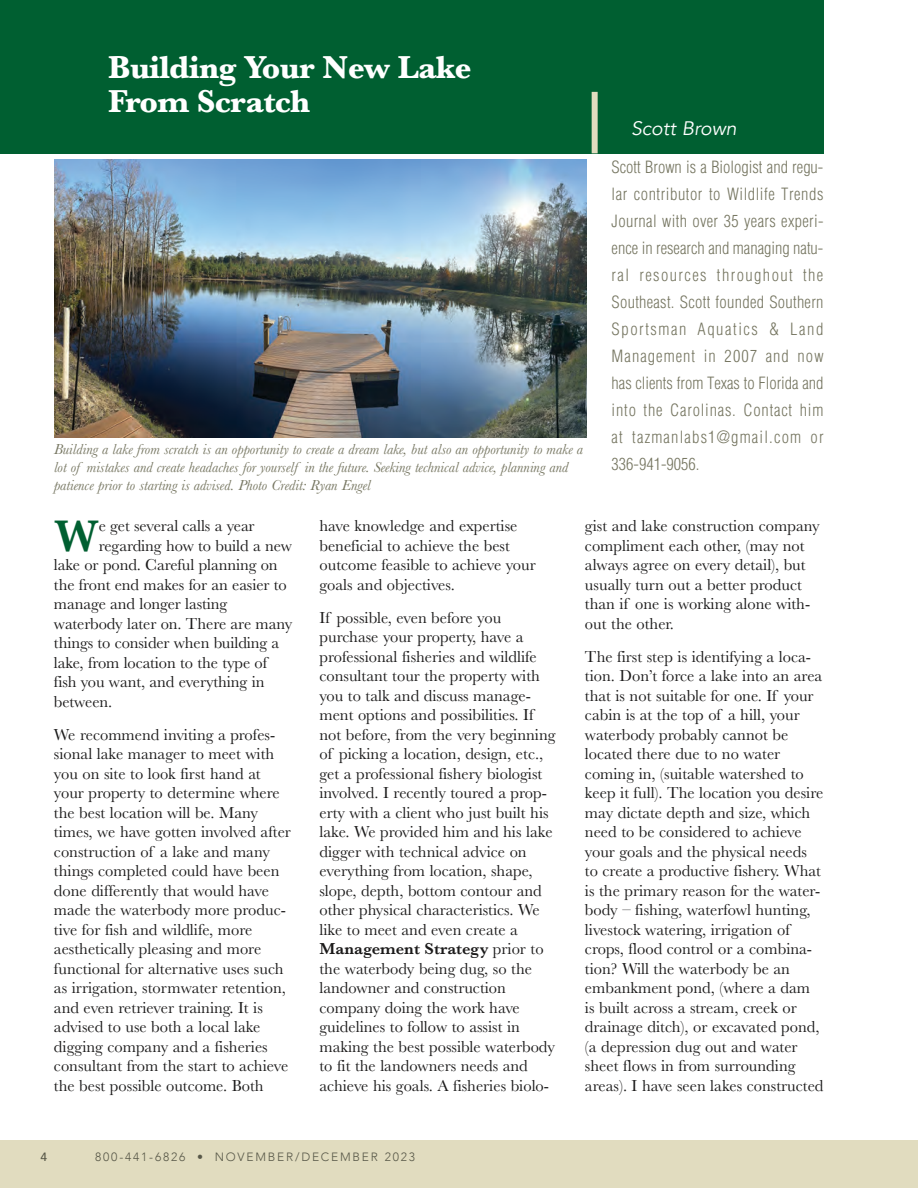
<style>
.page{position:relative;width:918px;height:1188px;background:#fff}
.page>*{position:absolute;margin:0;border:0;box-sizing:border-box;transform-origin:0 0}
.t1{font:600 45.9px "Baskerville";color:#005f31}
.t2{font:700 33px/34.5px "Baskerville";letter-spacing:-.02em;color:#fff}
.t3{font:italic 19.5px "Avenir";color:#fff}
.t4{font:16.5px/19.5px "Baskerville";color:#1b1a1a}
.t5{font:300 condensed 16.5px/27px "Helvetica";letter-spacing:.05em;color:#767661;text-align:justify}
.t6{font:italic 15px/18px "Baskerville";color:#767661}
.t7{font:300 12px "Avenir";letter-spacing:.15em;color:#585848}
.t8{font:500 12px "Avenir";color:#585848}
.s1{font-weight:600}
</style>
<div class="page">
<div style="left:0;top:1140px;width:918px;height:48px;background:#e1dcbf"></div>
<div style="left:0;top:0;width:824px;height:153px;background:#005f31"></div>
<div style="left:592px;top:92px;width:6px;height:61px;background:#e1dcbf"></div>
<img style="left:54px;top:160px;width:532px;height:278px">
<h2 class="t2" style="left:108px;top:50px;width:365px">Building Your New Lake<br>From Scratch</h2>
<p class="t6" style="left:54px;top:440px;width:531px">Building a lake from scratch is an opportunity to create a dream lake, but also an opportunity to make a lot of mistakes and create headaches for yourself in the future. Seeking technical advice, planning and patience prior to starting is advised. Photo Credit: Ryan Engel</p>
<p class="t3" style="left:631px;top:116px;width:107px">Scott Brown</p>
<p class="t5" style="left:612px;top:153px;width:214px">Scott Brown is a Biologist and regu&shy;lar contributor to Wildlife Trends Journal with over 35 years experi&shy;ence in research and managing natu&shy;ral resources throughout the Southeast. Scott founded Southern Sportsman Aquatics &amp; Land Management in 2007 and now has clients from Texas to Florida and into the Carolinas. Contact him at tazmanlabs1@gmail.com or 336-941-9056.</p>
<h1 class="t1" style="left:54px;top:503px;width:46px">W</h1>
<p class="t4" style="left:99px;top:516px;width:157px">e get several calls a year</p>
<p class="t4" style="left:99px;top:536px;width:195px">regarding how to build a new</p>
<p class="t4" style="left:54px;top:555px;width:225px">lake or pond. Careful planning on</p>
<p class="t4" style="left:54px;top:575px;width:234px">the front end makes for an easier to</p>
<p class="t4" style="left:54px;top:594px;width:175px">manage and longer lasting</p>
<p class="t4" style="left:54px;top:614px;width:240px">waterbody later on. There are many</p>
<p class="t4" style="left:54px;top:633px;width:227px">things to consider when building a</p>
<p class="t4" style="left:54px;top:653px;width:215px">lake, from location to the type of</p>
<p class="t4" style="left:54px;top:672px;width:212px">fish you want, and everything in</p>
<p class="t4" style="left:54px;top:692px;width:60px">between.</p>
<p class="t4" style="left:54px;top:725px;width:238px">We recommend inviting a profes&shy;sional lake manager to meet with you on site to look first hand at your property to determine where the best location will be. Many times, we have gotten involved after construction of a lake and many things completed could have been done differently that would have made the waterbody more produc&shy;tive for fish and wildlife, more aesthetically pleasing and more functional for alternative uses such as irrigation, stormwater retention, and even retriever training. It is advised to use both a local lake digging company and a fisheries consultant from the start to achieve the best possible outcome. Both</p>
<p class="t4" style="left:319px;top:516px;width:218px">have knowledge and expertise beneficial to achieve the best outcome feasible to achieve your goals and objectives.</p>
<p class="t4" style="left:319px;top:608px;width:238px">If possible, even before you purchase your property, have a professional fisheries and wildlife consultant tour the property with you to talk and discuss manage&shy;ment options and possibilities. If not before, from the very beginning of picking a location, design, etc., get a professional fishery biologist involved. I recently toured a prop&shy;erty with a client who just built his lake. We provided him and his lake digger with technical advice on everything from location, shape, slope, depth, bottom contour and other physical characteristics. We like to meet and even create a <span class="s1">Management Strategy</span> prior to the waterbody being dug, so the landowner and construction company doing the work have guidelines to follow to assist in making the best possible waterbody to fit the landowners needs and achieve his goals. A fisheries biolo-</p>
<p class="t8" style="left:40px;top:1146px;width:8px">4</p>
<p class="t7" style="left:95px;top:1150px;width:321px">800-441-6826 • NOVEMBER/DECEMBER 2023</p>
<p class="t4" style="left:585px;top:516px;width:236px">gist and lake construction company compliment each other, (may not always agree on every detail), but usually turn out a better product than if one is working alone with&shy;out the other.</p>
<p class="t4" style="left:585px;top:647px;width:240px">The first step is identifying a loca&shy;tion. Don’t force a lake into an area that is not suitable for one. If your cabin is at the top of a hill, your waterbody probably cannot be located there due to no water coming in, (suitable watershed to keep it full). The location you desire may dictate depth and size, which need to be considered to achieve your goals and the physical needs to create a productive fishery. What is the primary reason for the water&shy;body – fishing, waterfowl hunting, livestock watering, irrigation of crops, flood control or a combina&shy;tion? Will the waterbody be an embankment pond, (where a dam is built across a stream, creek or drainage ditch), or excavated pond, (a depression dug out and water sheet flows in from surrounding areas). I have seen lakes constructed</p>
</div>
